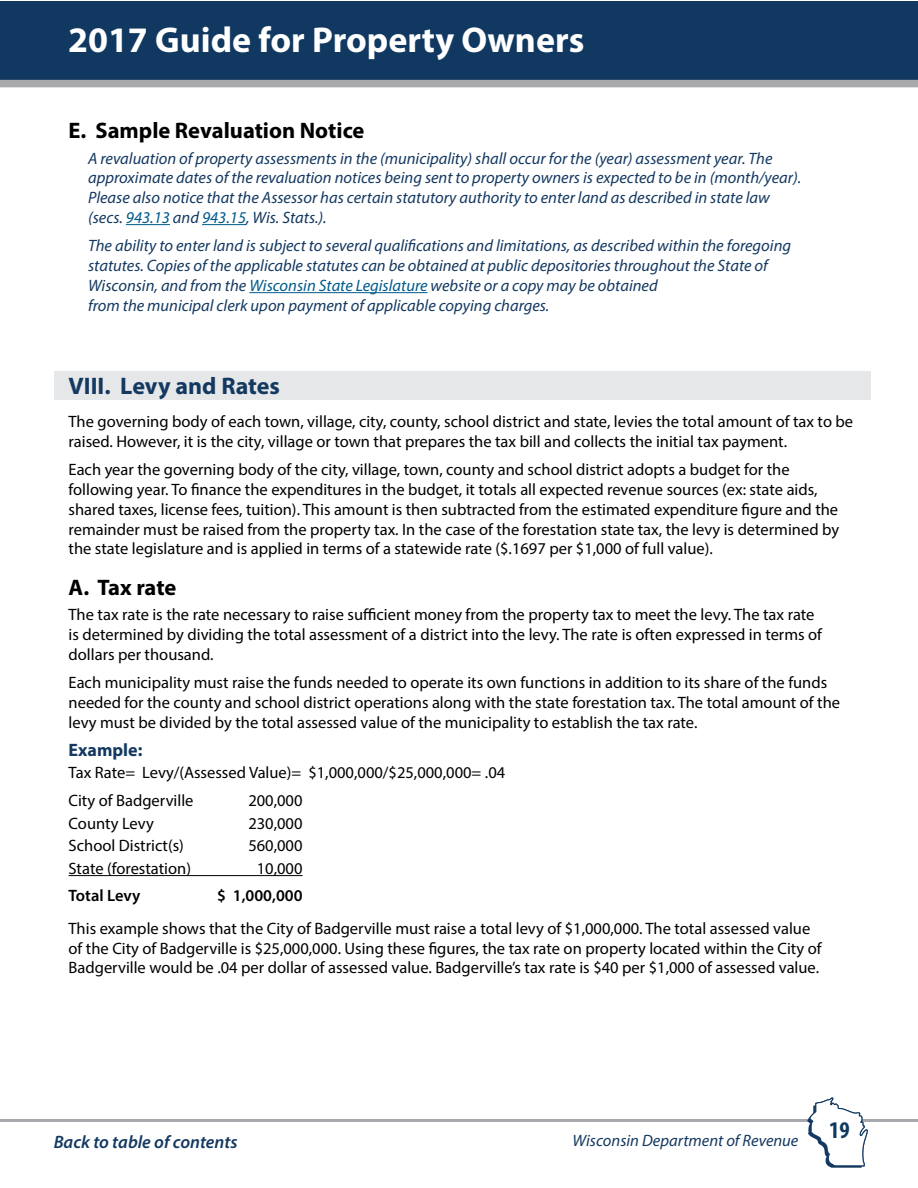
<style>
.page{position:relative;width:918px;height:1188px;background:#fff}
.page>*{position:absolute;margin:0;border:0;box-sizing:border-box;transform-origin:0 0}
.t1{font:700 36px "Myriad Pro";color:#fff}
.t2{font:700 24px "Myriad Pro";color:#143961}
.t3{font:700 condensed 24px "Myriad Pro";color:#113861}
.t4{font:700 22.5px "Myriad Pro";color:#000}
.t5{font:italic 600 18px "Myriad Pro";color:#143961}
.t6{font:700 18px "Myriad Pro";color:#143961}
.t7{font:16.5px/19.8px "Myriad Pro";color:#000}
.t8{font:italic 16.5px/19.8px "Myriad Pro";color:#143961}
.t9{font:600 16.5px "Myriad Pro";color:#000}
.s1{color:#005a8b}
</style>
<div class="page">
<div style="left:1px;top:1px;width:917px;height:86px;background:#113861"></div>
<div style="left:0;top:80px;width:918px;height:7px;background:#a7a9ac"></div>
<hr style="left:0;top:1119px;width:918px;height:3px;background:#a7a9ac">
<svg style="left:807px;top:1097px;width:61px;height:71px"></svg>
<div style="left:54px;top:372px;width:816px;height:28px;background:#e6e7e8"></div>
<hr style="left:126px;top:224px;width:44px;height:1px;background:#005a8b">
<hr style="left:202px;top:224px;width:44px;height:1px;background:#005a8b">
<hr style="left:249px;top:292px;width:179px;height:1px;background:#005a8b">
<hr style="left:69px;top:875px;width:234px;height:1px;background:#000">
<h1 class="t1" style="left:68px;top:17px;width:518px">2017 Guide for Property Owners</h1>
<h3 class="t4" style="left:69px;top:116px;width:297px">E. Sample Revaluation Notice</h3>
<p class="t8" style="left:88px;top:148px;width:715px">A revaluation of property assessments in the (municipality) shall occur for the (year) assessment year. The approximate dates of the revaluation notices being sent to property owners is expected to be in (month/year).<br>Please also notice that the Assessor has certain statutory authority to enter land as described in state law (secs. <span class="s1">943.13</span> and <span class="s1">943.15</span>, Wis. Stats.).</p>
<p class="t8" style="left:88px;top:236px;width:705px">The ability to enter land is subject to several qualifications and limitations, as described within the foregoing statutes. Copies of the applicable statutes can be obtained at public depositories throughout the State of Wisconsin, and from the <span class="s1">Wisconsin State Legislature</span> website or a copy may be obtained<br>from the municipal clerk upon payment of applicable copying charges.</p>
<h2 class="t2" style="left:69px;top:370px;width:213px">VIII. Levy and Rates</h2>
<p class="t7" style="left:69px;top:411px;width:786px">The governing body of each town, village, city, county, school district and state, levies the total amount of tax to be raised. However, it is the city, village or town that prepares the tax bill and collects the initial tax payment.</p>
<p class="t7" style="left:69px;top:459px;width:772px">Each year the governing body of the city, village, town, county and school district adopts a budget for the following year. To finance the expenditures in the budget, it totals all expected revenue sources (ex: state aids, shared taxes, license fees, tuition). This amount is then subtracted from the estimated expenditure figure and the remainder must be raised from the property tax. In the case of the forestation state tax, the levy is determined by the state legislature and is applied in terms of a statewide rate ($.1697 per $1,000 of full value).</p>
<h3 class="t4" style="left:69px;top:573px;width:109px">A. Tax rate</h3>
<p class="t7" style="left:69px;top:604px;width:755px">The tax rate is the rate necessary to raise sufficient money from the property tax to meet the levy. The tax rate is determined by dividing the total assessment of a district into the levy. The rate is often expressed in terms of dollars per thousand.</p>
<p class="t7" style="left:69px;top:672px;width:773px">Each municipality must raise the funds needed to operate its own functions in addition to its share of the funds needed for the county and school district operations along with the state forestation tax. The total amount of the levy must be divided by the total assessed value of the municipality to establish the tax rate.</p>
<p class="t6" style="left:69px;top:738px;width:75px">Example:</p>
<p class="t7" style="left:69px;top:758px;width:438px;line-height:28.5px">Tax Rate= Levy/(Assessed Value)= $1,000,000/$25,000,000= .04<br>City of Badgerville</p>
<p class="t7" style="left:248px;top:791px;width:56px">200,000</p>
<p class="t7" style="left:69px;top:813px;width:87px">County Levy</p>
<p class="t7" style="left:248px;top:813px;width:56px">230,000</p>
<p class="t7" style="left:69px;top:836px;width:117px">School District(s)</p>
<p class="t7" style="left:248px;top:836px;width:56px">560,000</p>
<p class="t7" style="left:69px;top:858px;width:124px">State (forestation)</p>
<p class="t7" style="left:257px;top:858px;width:47px">10,000</p>
<p class="t9" style="left:69px;top:884px;width:73px">Total Levy</p>
<p class="t9" style="left:217px;top:884px;width:87px">$ 1,000,000</p>
<p class="t7" style="left:69px;top:918px;width:755px">This example shows that the City of Badgerville must raise a total levy of $1,000,000. The total assessed value of the City of Badgerville is $25,000,000. Using these figures, the tax rate on property located within the City of<br>Badgerville would be .04 per dollar of assessed value. Badgerville’s tax rate is $40 per $1,000 of assessed value.</p>
<p class="t5" style="left:54px;top:1130px;width:185px">Back to table of contents</p>
<p class="t8" style="left:573px;top:1130px;width:227px">Wisconsin Department of Revenue</p>
<h2 class="t3" style="left:829px;top:1115px;width:22px">19</h2>
</div>
